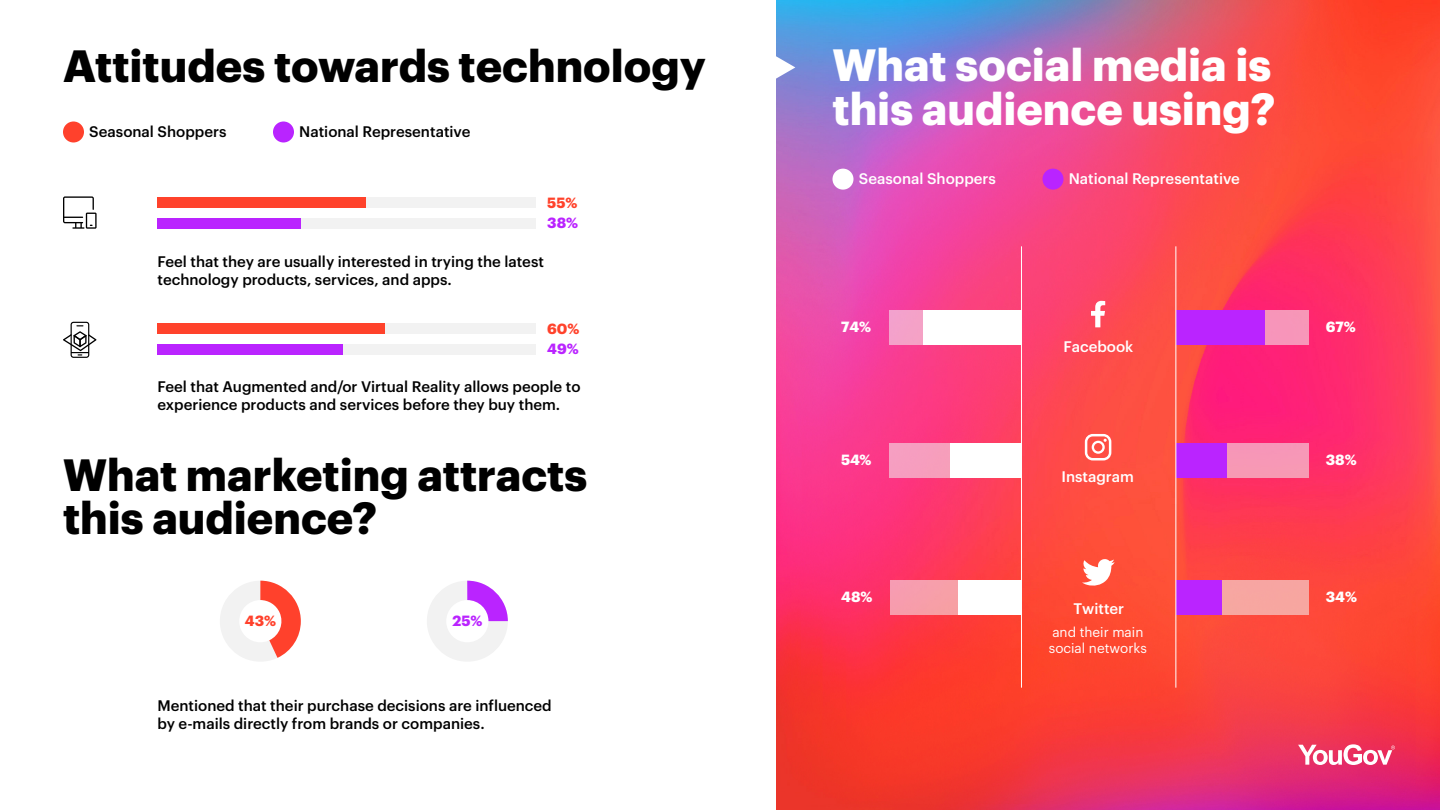
<style>
.page{position:relative;width:1440px;height:810px;background:#fff}
.page>*{position:absolute;margin:0;border:0;box-sizing:border-box;transform-origin:0 0}
.t1{font:700 44.25px/43.5px "Graphik";color:#000}
.t2{font:700 44.25px/43.5px "Graphik";color:#fff}
.t3{font:500 15px/18px "Graphik";color:#000}
.t4{font:500 15px "Graphik";color:#fff}
.t5{font:700 14.48px "Graphik";color:#fff}
.t6{font:700 14.48px "Graphik";color:#ba24ff}
.t7{font:700 14.48px "Graphik";color:#ff422b}
.t8{font:700 14.48px "Graphik";color:#ff412c}
.t9{font:13.5px/16.2px "Graphik";color:#fff}
</style>
<div class="page">
<img style="left:776px;top:0;width:664px;height:810px">
<svg style="left:1298px;top:744px;width:97px;height:21px"></svg>
<svg style="left:776px;top:55px;width:19px;height:24px"></svg>
<div style="left:63px;top:122px;width:21px;height:20px;background:#ff412c;border-radius:50%"></div>
<div style="left:273px;top:122px;width:21px;height:20px;background:#b924ff;border-radius:50%"></div>
<div style="left:158px;top:197px;width:378px;height:11px;background:#f2f2f2"></div>
<div style="left:158px;top:218px;width:378px;height:11px;background:#f2f2f2"></div>
<div style="left:158px;top:218px;width:143px;height:11px;background:#ba24ff"></div>
<div style="left:158px;top:197px;width:208px;height:11px;background:#ff422b"></div>
<div style="left:158px;top:323px;width:378px;height:11px;background:#f2f2f2"></div>
<div style="left:158px;top:344px;width:378px;height:11px;background:#f2f2f2"></div>
<div style="left:158px;top:344px;width:185px;height:11px;background:#ba24ff"></div>
<div style="left:158px;top:323px;width:227px;height:11px;background:#ff422b"></div>
<svg style="left:63px;top:196px;width:34px;height:33px"></svg>
<svg style="left:63px;top:322px;width:33px;height:36px"></svg>
<svg style="left:427px;top:581px;width:81px;height:80px"></svg>
<svg style="left:220px;top:581px;width:81px;height:80px"></svg>
<div style="left:889px;top:310px;width:133px;height:34px;background:#f4a2c9"></div>
<div style="left:923px;top:310px;width:99px;height:34px;background:#fff"></div>
<div style="left:889px;top:443px;width:132px;height:35px;background:#f69ebe"></div>
<div style="left:950px;top:443px;width:72px;height:35px;background:#fff"></div>
<div style="left:890px;top:581px;width:132px;height:34px;background:#f79eaa"></div>
<div style="left:958px;top:581px;width:64px;height:34px;background:#fff"></div>
<div style="left:1176px;top:310px;width:133px;height:34px;background:#f795b9"></div>
<div style="left:1176px;top:310px;width:89px;height:34px;background:#ba24ff"></div>
<div style="left:1176px;top:443px;width:133px;height:35px;background:#f798b6"></div>
<div style="left:1176px;top:443px;width:50px;height:35px;background:#ba24ff"></div>
<div style="left:1176px;top:581px;width:133px;height:34px;background:#f7a6a1"></div>
<div style="left:1176px;top:581px;width:45px;height:34px;background:#ba24ff"></div>
<hr style="left:1021px;top:246px;width:1px;height:442px;background:#fff">
<hr style="left:1175px;top:246px;width:1px;height:442px;background:#fff">
<svg style="left:1085px;top:434px;width:26px;height:26px"></svg>
<svg style="left:1091px;top:301px;width:14px;height:26px"></svg>
<svg style="left:1082px;top:559px;width:33px;height:28px"></svg>
<div style="left:832px;top:169px;width:22px;height:21px;background:#fff;border-radius:50%"></div>
<div style="left:1042px;top:169px;width:22px;height:21px;background:#b924ff;border-radius:50%"></div>
<h1 class="t1" style="left:63px;top:40px;width:644px">Attitudes towards technology</h1>
<p class="t3" style="left:89px;top:121px;width:139px">Seasonal Shoppers</p>
<p class="t3" style="left:299px;top:121px;width:173px">National Representative</p>
<p class="t7" style="left:547px;top:192px;width:32px">55%</p>
<p class="t6" style="left:547px;top:212px;width:32px">38%</p>
<p class="t3" style="left:158px;top:251px;width:388px">Feel that they are usually interested in trying the latest technology products, services, and apps.</p>
<p class="t7" style="left:547px;top:318px;width:34px">60%</p>
<p class="t6" style="left:547px;top:338px;width:33px">49%</p>
<p class="t3" style="left:158px;top:377px;width:425px">Feel that Augmented and/or Virtual Reality allows people to experience products and services before they buy them.</p>
<h1 class="t1" style="left:63px;top:449px;width:526px">What marketing attracts this audience?</h1>
<p class="t8" style="left:245px;top:610px;width:33px">43%</p>
<p class="t6" style="left:452px;top:610px;width:32px">25%</p>
<p class="t3" style="left:158px;top:695px;width:396px">Mentioned that their purchase decisions are influenced by e-mails directly from brands or companies.</p>
<h1 class="t2" style="left:832px;top:40px;width:445px">What social media is this audience using?</h1>
<p class="t4" style="left:859px;top:167px;width:139px">Seasonal Shoppers</p>
<p class="t4" style="left:1069px;top:167px;width:173px">National Representative</p>
<p class="t5" style="left:841px;top:316px;width:32px">74%</p>
<p class="t5" style="left:1326px;top:315px;width:32px">67%</p>
<p class="t4" style="left:1063px;top:335px;width:71px">Facebook</p>
<p class="t5" style="left:841px;top:448px;width:32px">54%</p>
<p class="t5" style="left:1326px;top:448px;width:32px">38%</p>
<p class="t4" style="left:1061px;top:465px;width:74px">Instagram</p>
<p class="t5" style="left:841px;top:586px;width:33px">48%</p>
<p class="t4" style="left:1073px;top:597px;width:52px">Twitter</p>
<p class="t5" style="left:1326px;top:586px;width:33px">34%</p>
<p class="t9" style="left:1049px;top:623px;width:100px">and their main social networks</p>
</div>
